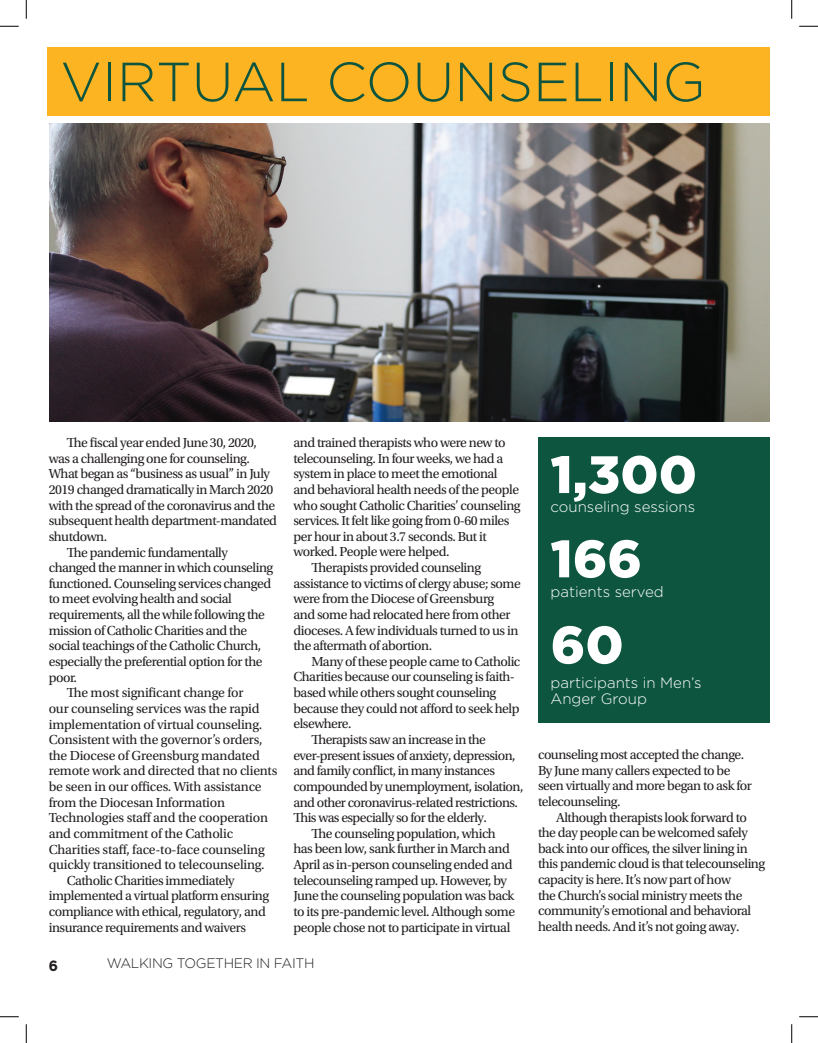
<style>
.page{position:relative;width:818px;height:1043px;background:#fff}
.page>*{position:absolute;margin:0;border:0;box-sizing:border-box;transform-origin:0 0}
.t1{font:300 55px "Gotham";color:#0d553f}
.t2{font:900 52.5px "Gotham";color:#fff}
.t3{font:300 15px/16.2px "Gotham";color:#fff}
.t4{font:800 15px "Raleway";color:#231f20}
.t5{font:13.75px/15.6px "Utopia Std";letter-spacing:-.035em;color:#231f20}
.t6{font:13.75px "Utopia Std";letter-spacing:-.015em;color:#231f20}
.t7{font:300 13.75px "Gotham";letter-spacing:-.025em;color:#231f20}
</style>
<div class="page">
<img style="left:49px;top:123px;width:720px;height:298px">
<div style="left:47px;top:48px;width:722px;height:68px;background:#fcb423"></div>
<div style="left:538px;top:437px;width:231px;height:285px;background:#0d553f"></div>
<svg style="left:0;top:25px;width:19px;height:2px"></svg>
<svg style="left:799px;top:25px;width:19px;height:2px"></svg>
<svg style="left:0;top:1016px;width:19px;height:1px"></svg>
<svg style="left:799px;top:1016px;width:19px;height:1px"></svg>
<svg style="left:25px;top:0;width:2px;height:19px"></svg>
<svg style="left:25px;top:1024px;width:2px;height:18px"></svg>
<svg style="left:791px;top:0;width:1px;height:19px"></svg>
<svg style="left:791px;top:1024px;width:1px;height:18px"></svg>
<h1 class="t1" style="left:60px;top:52px;width:646px">VIRTUAL COUNSELING</h1>
<p class="t5" style="left:67px;top:435px;width:192px">The fiscal year ended June 30, 2020,</p>
<p class="t5" style="left:49px;top:451px;width:202px">was a challenging one for counseling.</p>
<p class="t5" style="left:49px;top:466px;width:223px">What began as “business as usual” in July</p>
<p class="t5" style="left:49px;top:482px;width:226px">2019 changed dramatically in March 2020</p>
<p class="t5" style="left:49px;top:497px;width:228px">with the spread of the coronavirus and the</p>
<p class="t5" style="left:49px;top:513px;width:230px">subsequent health department-mandated</p>
<p class="t5" style="left:49px;top:529px;width:60px">shutdown.</p>
<p class="t5" style="left:67px;top:544px;width:163px">The pandemic fundamentally</p>
<p class="t5" style="left:49px;top:560px;width:226px">changed the manner in which counseling</p>
<p class="t5" style="left:49px;top:576px;width:224px">functioned. Counseling services changed</p>
<p class="t5" style="left:49px;top:591px;width:185px">to meet evolving health and social</p>
<p class="t5" style="left:49px;top:607px;width:218px">requirements, all the while following the</p>
<p class="t5" style="left:49px;top:622px;width:200px">mission of Catholic Charities and the</p>
<p class="t5" style="left:49px;top:638px;width:214px">social teachings of the Catholic Church,</p>
<p class="t5" style="left:49px;top:654px;width:215px">especially the preferential option for the</p>
<p class="t5" style="left:49px;top:669px;width:30px">poor.</p>
<p class="t6" style="left:67px;top:685px;width:178px">The most significant change for</p>
<p class="t6" style="left:49px;top:701px;width:212px">our counseling services was the rapid</p>
<p class="t6" style="left:49px;top:716px;width:215px">implementation of virtual counseling.</p>
<p class="t6" style="left:49px;top:732px;width:215px">Consistent with the governor’s orders,</p>
<p class="t6" style="left:49px;top:748px;width:213px">the Diocese of Greensburg mandated</p>
<p class="t6" style="left:49px;top:763px;width:230px">remote work and directed that no clients</p>
<p class="t6" style="left:49px;top:779px;width:214px">be seen in our offices. With assistance</p>
<p class="t6" style="left:49px;top:794px;width:178px">from the Diocesan Information</p>
<p class="t6" style="left:49px;top:810px;width:221px">Technologies staff and the cooperation</p>
<p class="t6" style="left:49px;top:826px;width:186px">and commitment of the Catholic</p>
<p class="t6" style="left:49px;top:841px;width:217px">Charities staff, face-to-face counseling</p>
<p class="t6" style="left:49px;top:857px;width:217px">quickly transitioned to telecounseling.</p>
<p class="t5" style="left:67px;top:872px;width:169px">Catholic Charities immediately</p>
<p class="t5" style="left:49px;top:888px;width:222px">implemented a virtual platform ensuring</p>
<p class="t5" style="left:49px;top:904px;width:218px">compliance with ethical, regulatory, and</p>
<p class="t5" style="left:49px;top:919px;width:199px">insurance requirements and waivers</p>
<p class="t5" style="left:293px;top:435px;width:214px">and trained therapists who were new to</p>
<p class="t5" style="left:293px;top:450px;width:211px">telecounseling. In four weeks, we had a</p>
<p class="t5" style="left:293px;top:466px;width:206px">system in place to meet the emotional</p>
<p class="t5" style="left:293px;top:482px;width:227px">and behavioral health needs of the people</p>
<p class="t5" style="left:293px;top:497px;width:229px">who sought Catholic Charities’ counseling</p>
<p class="t5" style="left:293px;top:513px;width:217px">services. It felt like going from 0-60 miles</p>
<p class="t5" style="left:293px;top:529px;width:195px">per hour in about 3.7 seconds. But it</p>
<p class="t5" style="left:293px;top:544px;width:158px">worked. People were helped.</p>
<p class="t5" style="left:311px;top:560px;width:171px">Therapists provided counseling</p>
<p class="t5" style="left:293px;top:575px;width:229px">assistance to victims of clergy abuse; some</p>
<p class="t5" style="left:293px;top:591px;width:202px">were from the Diocese of Greensburg</p>
<p class="t5" style="left:293px;top:607px;width:218px">and some had relocated here from other</p>
<p class="t5" style="left:293px;top:622px;width:226px">dioceses. A few individuals turned to us in</p>
<p class="t5" style="left:293px;top:638px;width:140px">the aftermath of abortion.</p>
<p class="t5" style="left:311px;top:654px;width:210px">Many of these people came to Catholic</p>
<p class="t5" style="left:293px;top:669px;width:223px">Charities because our counseling is faith-</p>
<p class="t5" style="left:293px;top:685px;width:204px">based while others sought counseling</p>
<p class="t5" style="left:293px;top:700px;width:227px">because they could not afford to seek help</p>
<p class="t5" style="left:293px;top:716px;width:59px">elsewhere.</p>
<p class="t5" style="left:311px;top:732px;width:176px">Therapists saw an increase in the</p>
<p class="t5" style="left:293px;top:747px;width:224px">ever-present issues of anxiety, depression,</p>
<p class="t5" style="left:293px;top:763px;width:203px">and family conflict, in many instances</p>
<p class="t5" style="left:293px;top:778px;width:231px">compounded by unemployment, isolation,</p>
<p class="t5" style="left:293px;top:794px;width:226px">and other coronavirus-related restrictions.</p>
<p class="t5" style="left:293px;top:810px;width:195px">This was especially so for the elderly.</p>
<p class="t5" style="left:311px;top:825px;width:186px">The counseling population, which</p>
<p class="t5" style="left:293px;top:841px;width:218px">has been low, sank further in March and</p>
<p class="t5" style="left:293px;top:857px;width:220px">April as in-person counseling ended and</p>
<p class="t5" style="left:293px;top:872px;width:215px">telecounseling ramped up. However, by</p>
<p class="t5" style="left:293px;top:888px;width:222px">June the counseling population was back</p>
<p class="t5" style="left:293px;top:903px;width:223px">to its pre-pandemic level. Although some</p>
<p class="t5" style="left:293px;top:919px;width:218px">people chose not to participate in virtual</p>
<p class="t4" style="left:49px;top:957px;width:11px">6</p>
<p class="t7" style="left:107px;top:956px;width:209px">WALKING TOGETHER IN FAITH</p>
<h2 class="t2" style="left:550px;top:444px;width:148px">1,300</h2>
<p class="t3" style="left:550px;top:499px;width:146px">counseling sessions</p>
<h2 class="t2" style="left:550px;top:528px;width:93px">166</h2>
<p class="t3" style="left:550px;top:583px;width:115px">patients served</p>
<h2 class="t2" style="left:550px;top:614px;width:75px">60</h2>
<p class="t3" style="left:550px;top:674px;width:153px">participants in Men’s<br>Anger Group</p>
<p class="t5" style="left:538px;top:747px;width:215px">counseling most accepted the change.<br>By June many callers expected to be seen virtually and more began to ask for telecounseling.</p>
<p class="t5" style="left:538px;top:809px;width:228px;text-indent:18px">Although therapists look forward to the day people can be welcomed safely back into our offices, the silver lining in this pandemic cloud is that telecounseling capacity is here. It’s now part of how<br>the Church’s social ministry meets the community’s emotional and behavioral health needs. And it’s not going away.</p>
</div>
